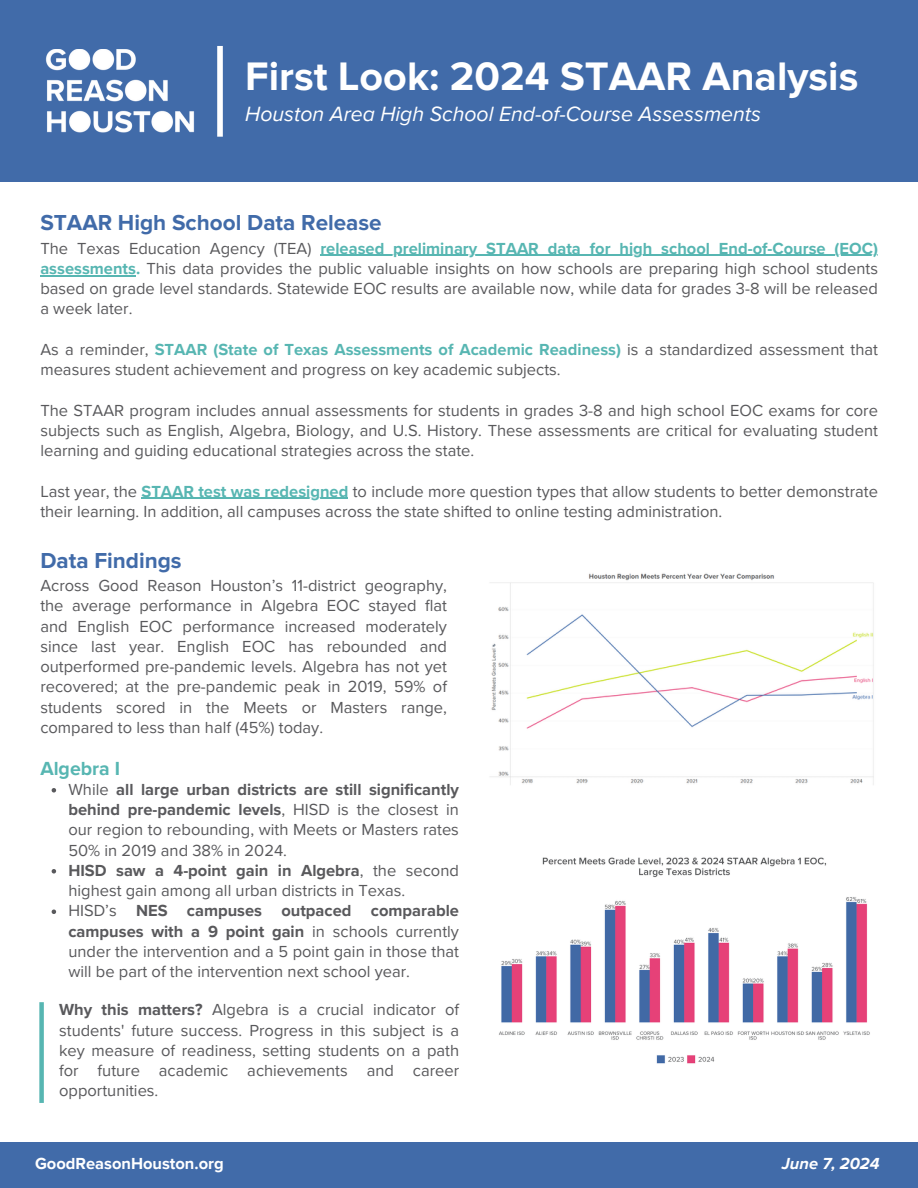
<style>
.page{position:relative;width:918px;height:1188px;background:#fff}
.page>*{position:absolute;margin:0;border:0;box-sizing:border-box;transform-origin:0 0}
.t1{font:700 41.25px "Proxima Nova";color:#fff}
.t2{font:700 22.5px "Proxima Nova";color:#416ba9}
.t3{font:italic 21.3px "Proxima Nova";color:#fff}
.t4{font:700 19.5px "Proxima Nova";color:#57b6b2}
.t5{font:16.5px/20.2px "Proxima Nova";color:#59595c;text-align:justify}
.t6{font:700 16.5px "Proxima Nova";color:#57b6b2}
.t7{font:700 16.5px "Proxima Nova";color:#fff}
.t8{font:italic 700 16.5px "Proxima Nova";color:#fff}
.s1{font-weight:700;color:#57b6b2}
.s2{font-weight:400;color:#59595c}
.s3{font-weight:700}
</style>
<div class="page">
<div style="left:0;top:0;width:918px;height:182px;background:#416ba9"></div>
<img style="left:46px;top:49px;width:148px;height:84px">
<div style="left:217px;top:46px;width:6px;height:91px;background:#fff"></div>
<img style="left:490px;top:573px;width:384px;height:212px">
<div style="left:39px;top:1002px;width:5px;height:101px;background:#57b6b2"></div>
<div style="left:0;top:1142px;width:918px;height:46px;background:#416ba9"></div>
<img style="left:499px;top:857px;width:371px;height:207px">
<svg style="left:52px;top:788px;width:4px;height:5px"></svg>
<svg style="left:52px;top:869px;width:4px;height:5px"></svg>
<svg style="left:52px;top:910px;width:4px;height:4px"></svg>
<hr style="left:320px;top:255px;width:558px;height:1px;background:#57b6b2">
<hr style="left:40px;top:275px;width:96px;height:1px;background:#57b6b2">
<hr style="left:141px;top:498px;width:207px;height:1px;background:#57b6b2">
<h1 class="t1" style="left:245px;top:57px;width:615px">First Look: 2024 STAAR Analysis</h1>
<h3 class="t3" style="left:245px;top:102px;width:517px">Houston Area High School End-of-Course Assessments</h3>
<h5 class="t2" style="left:40px;top:213px;width:343px">STAAR High School Data Release</h5>
<p class="t5" style="left:40px;top:238px;width:839px;text-indent:280px"><span class="s1">released preliminary STAAR data for high school End-of-Course (EOC) assessments.</span> This data provides the public valuable insights on how schools are preparing high school students based on grade level standards. Statewide EOC results are available now, while data for grades 3-8 will be released a week later.</p>
<p class="t6" style="left:40px;top:340px;width:839px"><span class="s2">As a reminder,</span> STAAR (State of Texas Assessments of Academic Readiness) <span class="s2">is a standardized assessment that</span></p>
<p class="t5" style="left:40px;top:360px;width:522px">measures student achievement and progress on key academic subjects.</p>
<p class="t5" style="left:40px;top:400px;width:839px">The STAAR program includes annual assessments for students in grades 3-8 and high school EOC exams for core</p>
<p class="t5" style="left:40px;top:421px;width:839px">subjects such as English, Algebra, Biology, and U.S. History. These assessments are critical for evaluating student learning and guiding educational strategies across the state.</p>
<p class="t5" style="left:40px;top:481px;width:839px">Last year, the <span class="s1">STAAR test was redesigned</span> to include more question types that allow students to better demonstrate</p>
<p class="t5" style="left:40px;top:502px;width:684px">their learning. In addition, all campuses across the state shifted to online testing administration.</p>
<h5 class="t2" style="left:40px;top:550px;width:143px">Data Findings</h5>
<p class="t5" style="left:40px;top:238px;width:273px">The Texas Education Agency (TEA)</p>
<p class="t5" style="left:40px;top:576px;width:408px">Across Good Reason Houston’s 11-district geography, the average performance in Algebra EOC stayed flat and English EOC performance increased moderately since last year. English EOC has rebounded and outperformed pre-pandemic levels. Algebra has not yet recovered; at the pre-pandemic peak in 2019, 59% of students scored in the Meets or Masters range, compared to less than half (45%) today.</p>
<p class="t4" style="left:40px;top:757px;width:81px">Algebra I</p>
<h2 class="t5" style="left:68px;top:780px;width:392px">While <span class="s3">all large urban districts are still significantly behind pre-pandemic levels</span>, HISD is the closest in our region to rebounding, with Meets or Masters rates 50% in 2019 and 38% in 2024.</h2>
<p class="t5" style="left:68px;top:861px;width:392px"><span class="s3">HISD saw a 4-point gain in Algebra</span>, the second highest gain among all urban districts in Texas.</p>
<h4 class="t5" style="left:68px;top:901px;width:392px">HISD’s <span class="s3">NES campuses outpaced comparable campuses with a 9 point gain</span> in schools currently under the intervention and a 5 point gain in those that will be part of the intervention next school year.</h4>
<p class="t5" style="left:59px;top:1000px;width:402px"><span class="s3">Why this matters?</span> Algebra is a crucial indicator of students' future success. Progress in this subject is a key measure of readiness, setting students on a path for future academic achievements and career opportunities.</p>
<p class="t7" style="left:35px;top:1153px;width:190px">GoodReasonHouston.org</p>
<h2 class="t8" style="left:782px;top:1153px;width:99px">June 7, 2024</h2>
</div>
